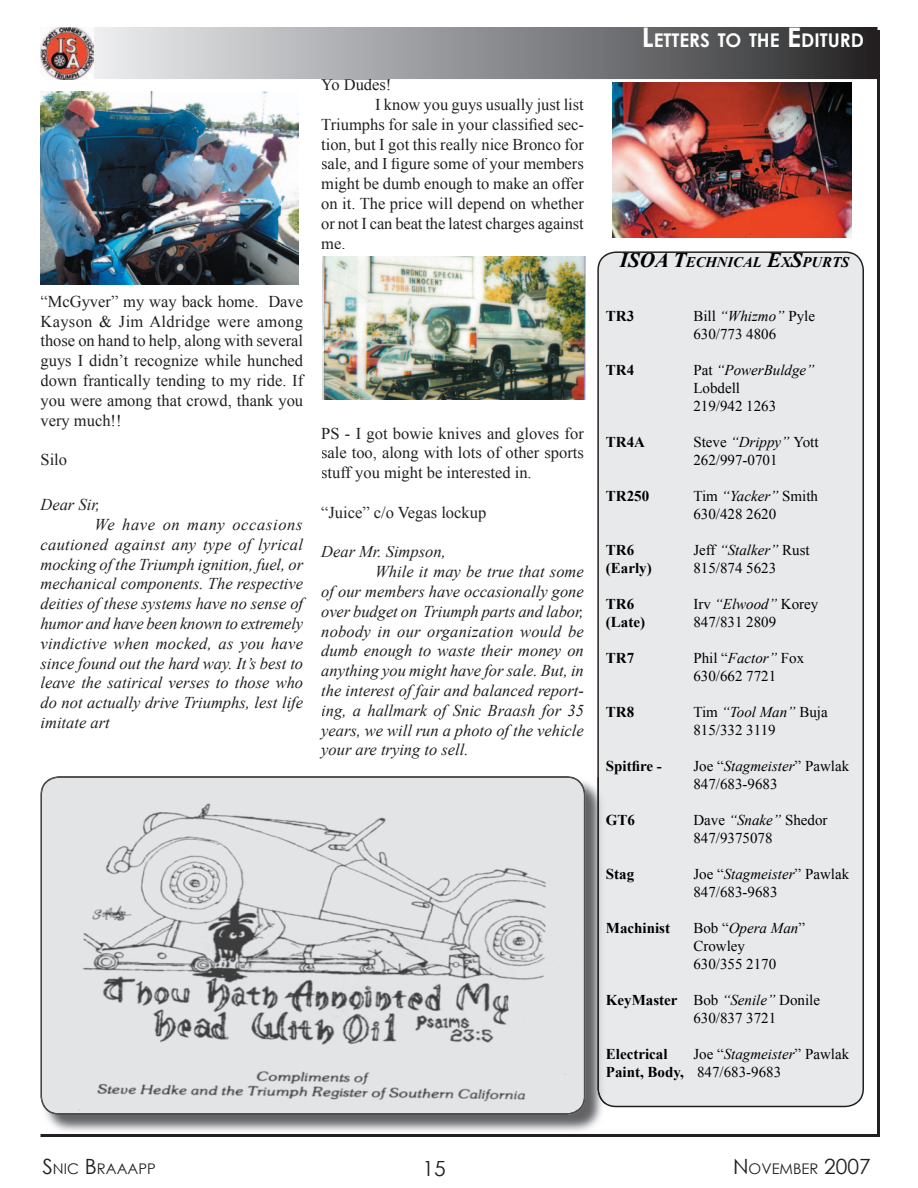
<style>
.page{position:relative;width:918px;height:1188px;background:#fff}
.page>*{position:absolute;margin:0;border:0;box-sizing:border-box;transform-origin:0 0}
.t1{font:21px "Century Gothic";color:#231f20}
.t2{font:700 18.9px "Century Gothic";color:#fff}
.t3{font:italic 16.5px "Times New Roman";color:#231f20}
.t4{font:16.5px/19.8px "Times New Roman";color:#231f20;text-align:justify}
.t5{font:italic 16.5px "Times New Roman";letter-spacing:.02em;color:#231f20}
.t6{font:italic 16.5px "Times New Roman";letter-spacing:.04em;color:#231f20}
.t7{font:15px/18px "Times New Roman";color:#000}
.t8{font:700 15px "Times New Roman";color:#000}
.t9{font:italic 15px "Times New Roman";color:#000}
.t10{font:14.7px "Century Gothic";color:#231f20}
.t11{font:italic 700 14.7px "Times New Roman";color:#000}
.s1{font-size:27px}
.s2{font-size:21px}
.s3{font-style:italic}
.s4{font-style:normal}
.s5{font-weight:700}
</style>
<div class="page">
<img style="left:93px;top:27px;width:785px;height:52px">
<hr style="left:40px;top:1134px;width:838px;height:3px;background:#231f20">
<hr style="left:878px;top:30px;width:2px;height:1107px;background:#231f20">
<img style="left:40px;top:27px;width:53px;height:52px">
<img style="left:321px;top:79px;width:69px;height:1px">
<img style="left:40px;top:91px;width:259px;height:194px">
<img style="left:323px;top:256px;width:263px;height:143px">
<img style="left:613px;top:83px;width:238px;height:155px">
<div style="left:597px;top:251px;width:267px;height:856px;background:#e8e9ea"></div>
<img style="left:41px;top:782px;width:565px;height:353px">
<img style="left:597px;top:777px;width:9px;height:328px">
<img style="left:41px;top:777px;width:544px;height:337px">
<p class="t4" style="left:321px;top:75px;width:72px">Yo Dudes!</p>
<p class="t4" style="left:375px;top:94px;width:210px">I know you guys usually just list</p>
<p class="t4" style="left:321px;top:114px;width:264px">Triumphs for sale in your classified sec-</p>
<p class="t4" style="left:321px;top:134px;width:264px">tion, but I got this really nice Bronco for</p>
<p class="t4" style="left:321px;top:154px;width:264px">sale, and I figure some of your members</p>
<p class="t4" style="left:321px;top:174px;width:264px">might be dumb enough to make an offer</p>
<p class="t4" style="left:321px;top:193px;width:264px">on it. The price will depend on whether</p>
<p class="t4" style="left:321px;top:213px;width:264px">or not I can beat the latest charges against</p>
<p class="t4" style="left:321px;top:233px;width:26px">me.</p>
<p class="t4" style="left:40px;top:291px;width:264px">“McGyver” my way back home. Dave Kayson &amp; Jim Aldridge were among those on hand to help, along with several guys I didn’t recognize while hunched down frantically tending to my ride. If you were among that crowd, thank you very much!!</p>
<p class="t4" style="left:40px;top:449px;width:28px">Silo</p>
<p class="t3" style="left:40px;top:493px;width:61px">Dear Sir,</p>
<p class="t6" style="left:95px;top:513px;width:210px">We have on many occasions</p>
<p class="t5" style="left:40px;top:533px;width:264px">cautioned against any type of lyrical</p>
<p class="t3" style="left:40px;top:553px;width:264px">mocking of the Triumph ignition, fuel, or</p>
<p class="t3" style="left:40px;top:572px;width:264px">mechanical components. The respective</p>
<p class="t3" style="left:40px;top:592px;width:264px">deities of these systems have no sense of</p>
<p class="t3" style="left:40px;top:612px;width:264px">humor and have been known to extremely</p>
<p class="t3" style="left:40px;top:632px;width:264px">vindictive when mocked, as you have</p>
<p class="t3" style="left:40px;top:652px;width:264px">since found out the hard way. It’s best to</p>
<p class="t3" style="left:40px;top:671px;width:264px">leave the satirical verses to those who</p>
<p class="t3" style="left:40px;top:691px;width:264px">do not actually drive Triumphs, lest life</p>
<p class="t3" style="left:40px;top:711px;width:71px">imitate art</p>
<p class="t4" style="left:321px;top:423px;width:264px">PS - I got bowie knives and gloves for sale too, along with lots of other sports stuff you might be interested in.</p>
<p class="t4" style="left:321px;top:502px;width:167px">“Juice” c/o Vegas lockup</p>
<p class="t3" style="left:321px;top:541px;width:126px">Dear Mr. Simpson,</p>
<p class="t3" style="left:375px;top:560px;width:210px">While it may be true that some</p>
<p class="t3" style="left:321px;top:580px;width:264px">of our members have occasionally gone</p>
<p class="t3" style="left:321px;top:600px;width:264px">over budget on Triumph parts and labor,</p>
<p class="t3" style="left:321px;top:620px;width:264px">nobody in our organization would be</p>
<p class="t3" style="left:321px;top:640px;width:264px">dumb enough to waste their money on</p>
<p class="t3" style="left:321px;top:659px;width:264px">anything you might have for sale. But, in</p>
<p class="t3" style="left:321px;top:679px;width:264px">the interest of fair and balanced report-</p>
<p class="t3" style="left:321px;top:699px;width:264px">ing, a hallmark of Snic Braash for 35</p>
<p class="t3" style="left:321px;top:719px;width:264px">years, we will run a photo of the vehicle</p>
<p class="t3" style="left:321px;top:739px;width:149px">your are trying to sell.</p>
<p class="t2" style="left:642px;top:26px;width:224px"><span class="s1">L</span>ETTERS TO THE <span class="s1">E</span>DITURD</p>
<p class="t11" style="left:620px;top:252px;width:231px"><span class="s2">ISOA T</span>ECHNICAL <span class="s2">E</span>X<span class="s2">S</span>PURTS</p>
<p class="t8" style="left:606px;top:306px;width:30px">TR3</p>
<p class="t7" style="left:693px;top:307px;width:123px">Bill <span class="s3">“Whizmo”</span> Pyle<br>630/773 4806</p>
<p class="t8" style="left:606px;top:360px;width:30px">TR4</p>
<p class="t7" style="left:693px;top:361px;width:123px">Pat <span class="s3">“PowerBuldge”<br></span>Lobdell<br>219/942 1263</p>
<p class="t8" style="left:606px;top:432px;width:41px">TR4A</p>
<p class="t7" style="left:693px;top:433px;width:127px">Steve <span class="s3">“Drippy”</span> Yott<br>262/997-0701</p>
<p class="t8" style="left:606px;top:486px;width:45px">TR250</p>
<p class="t7" style="left:693px;top:487px;width:126px">Tim <span class="s3">“Yacker”</span> Smith<br>630/428 2620</p>
<p class="t8" style="left:606px;top:540px;width:30px">TR6</p>
<p class="t9" style="left:693px;top:540px;width:118px"><span class="s4">Jeff</span> “Stalker” <span class="s4">Rust</span></p>
<p class="t8" style="left:606px;top:558px;width:47px">(Early)</p>
<p class="t7" style="left:693px;top:559px;width:84px">815/874 5623</p>
<p class="t8" style="left:606px;top:594px;width:30px">TR6</p>
<p class="t7" style="left:693px;top:595px;width:126px">Irv <span class="s3">“Elwood”</span> Korey</p>
<p class="t8" style="left:606px;top:612px;width:41px">(Late)</p>
<p class="t7" style="left:693px;top:613px;width:84px">847/831 2809</p>
<p class="t8" style="left:606px;top:648px;width:30px">TR7</p>
<p class="t7" style="left:693px;top:649px;width:112px">Phil “<span class="s3">Factor”</span> Fox<br>630/662 7721</p>
<p class="t8" style="left:606px;top:702px;width:30px">TR8</p>
<p class="t7" style="left:693px;top:703px;width:136px">Tim <span class="s3">“Tool Man”</span> Buja<br>815/332 3119</p>
<p class="t8" style="left:606px;top:756px;width:57px">Spitfire -</p>
<p class="t7" style="left:693px;top:757px;width:157px">Joe “<span class="s3">Stagmeister</span>” Pawlak<br>847/683-9683</p>
<p class="t8" style="left:606px;top:810px;width:31px">GT6</p>
<p class="t7" style="left:693px;top:811px;width:136px">Dave <span class="s3">“Snake”</span> Shedor<br>847/9375078</p>
<p class="t8" style="left:606px;top:864px;width:30px">Stag</p>
<p class="t7" style="left:693px;top:865px;width:157px">Joe “<span class="s3">Stagmeister</span>” Pawlak<br>847/683-9683</p>
<p class="t8" style="left:606px;top:918px;width:66px">Machinist</p>
<p class="t7" style="left:693px;top:919px;width:113px">Bob “<span class="s3">Opera Man</span>”<br>Crowley<br>630/355 2170</p>
<p class="t7" style="left:693px;top:991px;width:128px;text-indent:-87px"><span class="s5">KeyMaster</span> Bob <span class="s3">“Senile”</span> Donile<br>630/837 3721</p>
<p class="t8" style="left:606px;top:1044px;width:63px">Electrical</p>
<p class="t7" style="left:606px;top:1045px;width:245px;text-indent:87px">Joe “<span class="s3">Stagmeister</span>” Pawlak<br><span class="s5">Paint, Body,</span> 847/683-9683</p>
<p class="t10" style="left:42px;top:1159px;width:115px"><span class="s2">S</span>NIC <span class="s2">B</span>RAAAPP</p>
<p class="t1" style="left:422px;top:1154px;width:25px">15</p>
<p class="t10" style="left:733px;top:1159px;width:139px"><span class="s2">N</span>OVEMBER <span class="s2">2007</span></p>
</div>
